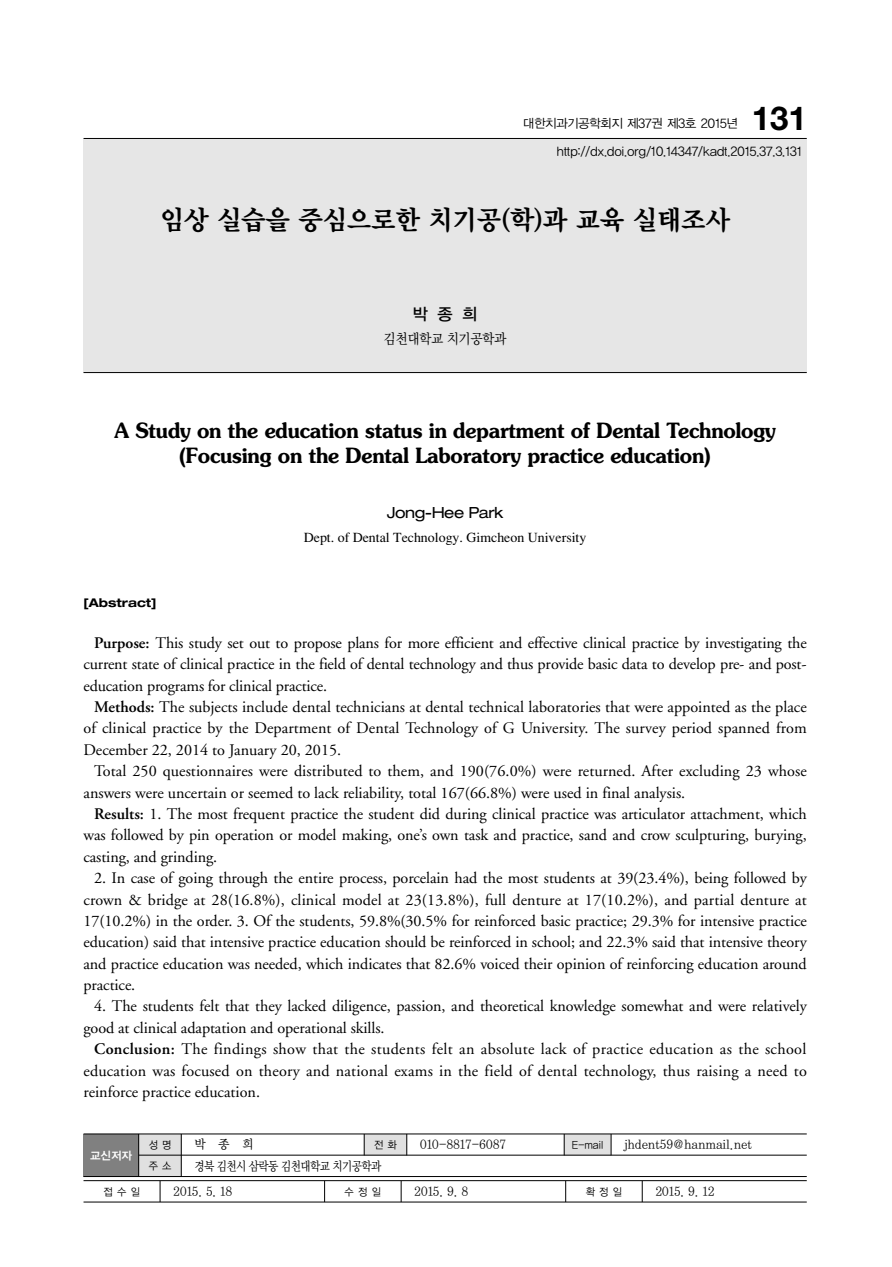
<style>
.page{position:relative;width:892px;height:1267px;background:#fff}
.page>*{position:absolute;margin:0;border:0;box-sizing:border-box;transform-origin:0 0}
.t1{font:700 33px "Helvetica Neue";color:#000}
.t2{font:27px "Y Mj O15";letter-spacing:-.065em;color:#000;scale:.96 1}
.t3{font:600 21px/25.2px "Souvenir";letter-spacing:-.015em;color:#000;text-align:center;scale:.95 1}
.t4{font:16.5px "YGO13";color:#000}
.t5{font:16.2px/21.5px "Adobe Garamond";letter-spacing:-.005em;color:#000;text-align:justify}
.t6{font:expanded 15.3px "Helvetica Neue";letter-spacing:-.035em;color:#000}
.t7{font:14.25px "Y Mj O13";letter-spacing:-.095em;color:#000;scale:.92 1}
.t8{font:13.8px "Times";color:#000}
.t9{font:12.75px "Y Mj O13";letter-spacing:-.08em;color:#000;scale:.95 1}
.t10{font:12.75px/21.3px "Y Mj O13";letter-spacing:-.115em;color:#000;scale:.95 1}
.t11{font:12.3px "YGO12";letter-spacing:-.085em;color:#000}
.t12{font:12.3px "YGO12";letter-spacing:-.11em;color:#000}
.t13{font:700 expanded 12px "Helvetica Neue";color:#000}
.t14{font:11.25px "YGO14";color:#fff}
.t15{font:10.5px "YGO12";letter-spacing:.36em;color:#000;scale:.95 1}
.s1{font-weight:600}
</style>
<div class="page">
<div style="left:83px;top:1134px;width:56px;height:42px;background:#808080"></div>
<div style="left:83px;top:139px;width:723px;height:233px;background:#e6e6e6"></div>
<hr style="left:83px;top:138px;width:723px;height:1px;background:#000">
<hr style="left:83px;top:372px;width:723px;height:1px;background:#000">
<div style="left:139px;top:1134px;width:42px;height:42px;background:#e0e0e0"></div>
<div style="left:364px;top:1134px;width:43px;height:21px;background:#e0e0e0"></div>
<div style="left:564px;top:1134px;width:47px;height:21px;background:#e0e0e0"></div>
<hr style="left:139px;top:1154px;width:667px;height:1px;background:#000">
<hr style="left:181px;top:1133px;width:1px;height:43px;background:#000">
<svg style="left:364px;top:1134px;width:1px;height:21px"></svg>
<svg style="left:406px;top:1134px;width:1px;height:21px"></svg>
<svg style="left:564px;top:1134px;width:1px;height:21px"></svg>
<svg style="left:610px;top:1134px;width:1px;height:21px"></svg>
<hr style="left:83px;top:1133px;width:723px;height:1px;background:#000">
<hr style="left:83px;top:1176px;width:723px;height:1px;background:#000">
<hr style="left:83px;top:1180px;width:723px;height:1px;background:#000">
<hr style="left:83px;top:1201px;width:723px;height:1px;background:#000">
<hr style="left:138px;top:1133px;width:1px;height:43px;background:#000">
<svg style="left:324px;top:1180px;width:1px;height:22px"></svg>
<svg style="left:401px;top:1180px;width:1px;height:22px"></svg>
<svg style="left:160px;top:1180px;width:1px;height:22px"></svg>
<svg style="left:565px;top:1180px;width:1px;height:22px"></svg>
<svg style="left:642px;top:1180px;width:1px;height:22px"></svg>
<h1 class="t1" style="left:751px;top:107px;width:57px">131</h1>
<p class="t11" style="left:556px;top:146px;width:248px">http://dx.doi.org/10.14347/kadt.2015.37.3.131</p>
<p class="t12" style="left:522px;top:118px;width:217px">대한치과기공학회지 제37권 제3호 2015년</p>
<h2 class="t2" style="left:159px;top:207px;width:597px">임상 실습을 중심으로한 치기공(학)과 교육 실태조사</h2>
<p class="t4" style="left:412px;top:306px;width:67px">박종희</p>
<p class="t7" style="left:383px;top:332px;width:136px">김천대학교 치기공학과</p>
<p class="t3" style="left:114px;top:420px;width:697px">A Study on the education status in department of Dental Technology (Focusing on the Dental Laboratory practice education)</p>
<p class="t6" style="left:387px;top:507px;width:118px">Jong-Hee Park</p>
<p class="t8" style="left:304px;top:532px;width:284px">Dept. of Dental Technology. Gimcheon University</p>
<p class="t13" style="left:83px;top:598px;width:75px">[Abstract]</p>
<p class="t5" style="left:83px;top:633px;width:724px;text-indent:11px"><span class="s1">Purpose:</span> This study set out to propose plans for more efficient and effective clinical practice by investigating the current state of clinical practice in the field of dental technology and thus provide basic data to develop pre- and post&shy;education programs for clinical practice.</p>
<p class="t5" style="left:83px;top:697px;width:724px;text-indent:11px"><span class="s1">Methods:</span> The subjects include dental technicians at dental technical laboratories that were appointed as the place of clinical practice by the Department of Dental Technology of G University. The survey period spanned from December 22, 2014 to January 20, 2015.</p>
<p class="t5" style="left:83px;top:761px;width:724px;text-indent:11px">Total 250 questionnaires were distributed to them, and 190(76.0%) were returned. After excluding 23 whose answers were uncertain or seemed to lack reliability, total 167(66.8%) were used in final analysis.</p>
<p class="t5" style="left:83px;top:804px;width:724px;text-indent:11px"><span class="s1">Results:</span> 1. The most frequent practice the student did during clinical practice was articulator attachment, which was followed by pin operation or model making, one’s own task and practice, sand and crow sculpturing, burying, casting, and grinding.</p>
<p class="t5" style="left:83px;top:868px;width:724px;text-indent:11px">2. In case of going through the entire process, porcelain had the most students at 39(23.4%), being followed by crown &amp; bridge at 28(16.8%), clinical model at 23(13.8%), full denture at 17(10.2%), and partial denture at 17(10.2%) in the order. 3. Of the students, 59.8%(30.5% for reinforced basic practice; 29.3% for intensive practice education) said that intensive practice education should be reinforced in school; and 22.3% said that intensive theory and practice education was needed, which indicates that 82.6% voiced their opinion of reinforcing education around practice.</p>
<p class="t5" style="left:83px;top:997px;width:724px;text-indent:11px">4. The students felt that they lacked diligence, passion, and theoretical knowledge somewhat and were relatively good at clinical adaptation and operational skills.</p>
<p class="t5" style="left:83px;top:1039px;width:724px;text-indent:11px"><span class="s1">Conclusion:</span> The findings show that the students felt an absolute lack of practice education as the school education was focused on theory and national exams in the field of dental technology, thus raising a need to reinforce practice education.</p>
<p class="t15" style="left:148px;top:1139px;width:26px">성 명</p>
<p class="t10" style="left:194px;top:1134px;width:199px">박종희<br>경북 김천시 삼락동 김천대학교 치기공학과</p>
<p class="t9" style="left:419px;top:1138px;width:93px">010-8817-6087</p>
<p class="t9" style="left:623px;top:1138px;width:137px">jhdent59@hanmail.net</p>
<p class="t15" style="left:374px;top:1139px;width:26px">전 화</p>
<p class="t15" style="left:571px;top:1139px;width:35px">E-mail</p>
<p class="t14" style="left:90px;top:1150px;width:44px">교신저자</p>
<p class="t15" style="left:103px;top:1186px;width:41px">접수일</p>
<p class="t15" style="left:344px;top:1186px;width:41px">수정일</p>
<p class="t15" style="left:585px;top:1186px;width:41px">확정일</p>
<p class="t15" style="left:148px;top:1161px;width:26px">주 소</p>
<p class="t9" style="left:173px;top:1185px;width:64px">2015. 5. 18</p>
<p class="t9" style="left:414px;top:1185px;width:59px">2015. 9. 8</p>
<p class="t9" style="left:655px;top:1185px;width:65px">2015. 9. 12</p>
</div>
